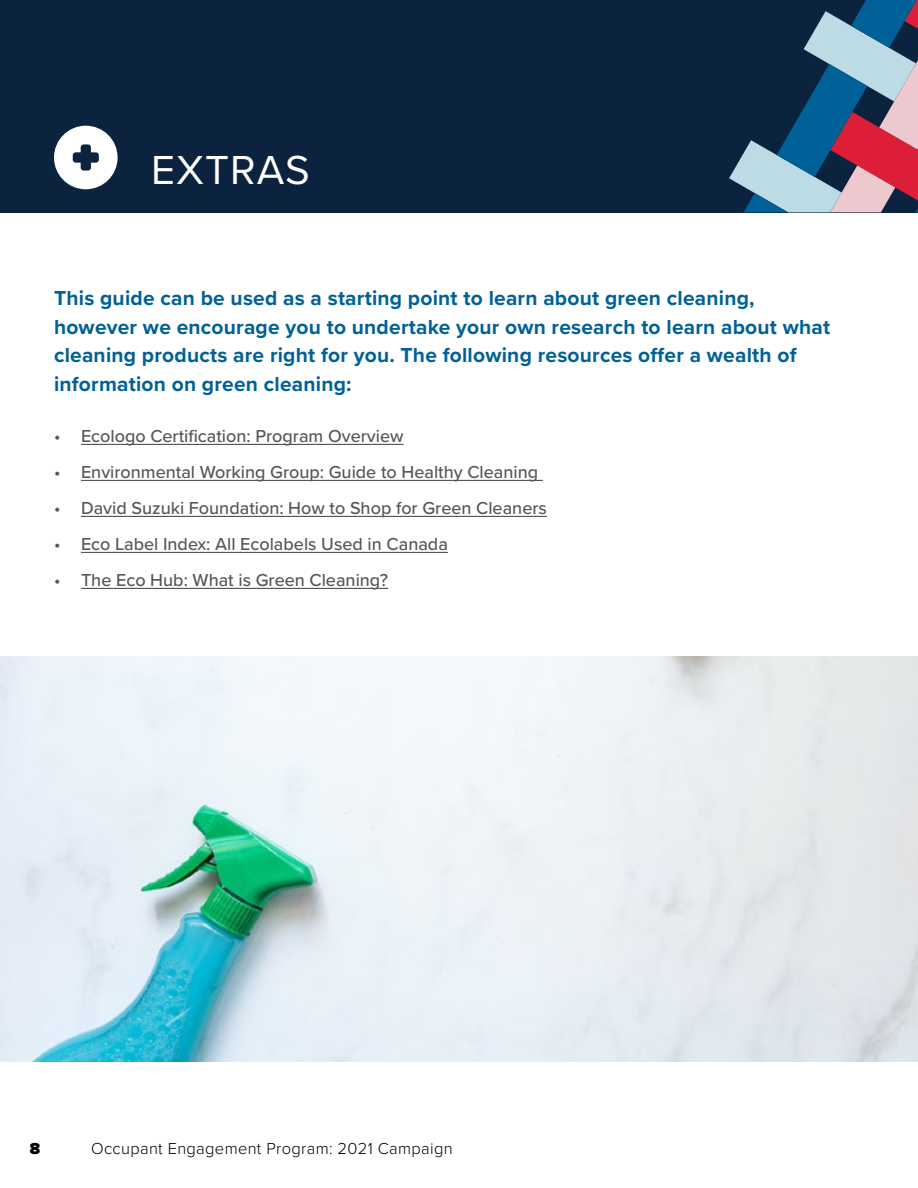
<style>
.page{position:relative;width:918px;height:1188px;background:#fff}
.page>*{position:absolute;margin:0;border:0;box-sizing:border-box;transform-origin:0 0}
.t1{font:42px "Proxima Nova";letter-spacing:.03em;color:#fff}
.t2{font:700 21px/28.5px "Proxima Nova";letter-spacing:.01em;color:#006198}
.t3{font:500 18px "Proxima Nova";color:#54575a}
.t4{font:300 16.5px "Proxima Nova";letter-spacing:.02em;color:#000}
.t5{font:900 16.5px "Proxima Nova";color:#000}
</style>
<div class="page">
<div style="left:0;top:0;width:918px;height:212px;background:#0c233f"></div>
<svg style="left:729px;top:0;width:189px;height:212px"></svg>
<hr style="left:81px;top:444px;width:323px;height:1px;background:#54575a">
<hr style="left:81px;top:480px;width:462px;height:1px;background:#54575a">
<hr style="left:81px;top:516px;width:466px;height:1px;background:#54575a">
<hr style="left:81px;top:552px;width:367px;height:1px;background:#54575a">
<hr style="left:81px;top:588px;width:307px;height:1px;background:#54575a">
<svg style="left:54px;top:126px;width:64px;height:63px"></svg>
<img style="left:0;top:656px;width:918px;height:405px">
<h1 class="t1" style="left:151px;top:139px;width:160px">EXTRAS</h1>
<p class="t2" style="left:54px;top:283px;width:778px">This guide can be used as a starting point to learn about green cleaning, however we encourage you to undertake your own research to learn about what cleaning products are right for you. The following resources offer a wealth of information on green cleaning:</p>
<p class="t3" style="left:54px;top:422px;width:351px">• Ecologo Certification: Program Overview</p>
<p class="t3" style="left:54px;top:458px;width:486px">• Environmental Working Group: Guide to Healthy Cleaning</p>
<p class="t3" style="left:54px;top:494px;width:494px">• David Suzuki Foundation: How to Shop for Green Cleaners</p>
<p class="t3" style="left:54px;top:530px;width:395px">• Eco Label Index: All Ecolabels Used in Canada</p>
<p class="t3" style="left:54px;top:566px;width:336px">• The Eco Hub: What is Green Cleaning?</p>
<p class="t5" style="left:30px;top:1136px;width:12px">8</p>
<p class="t4" style="left:91px;top:1136px;width:363px">Occupant Engagement Program: 2021 Campaign</p>
</div>
